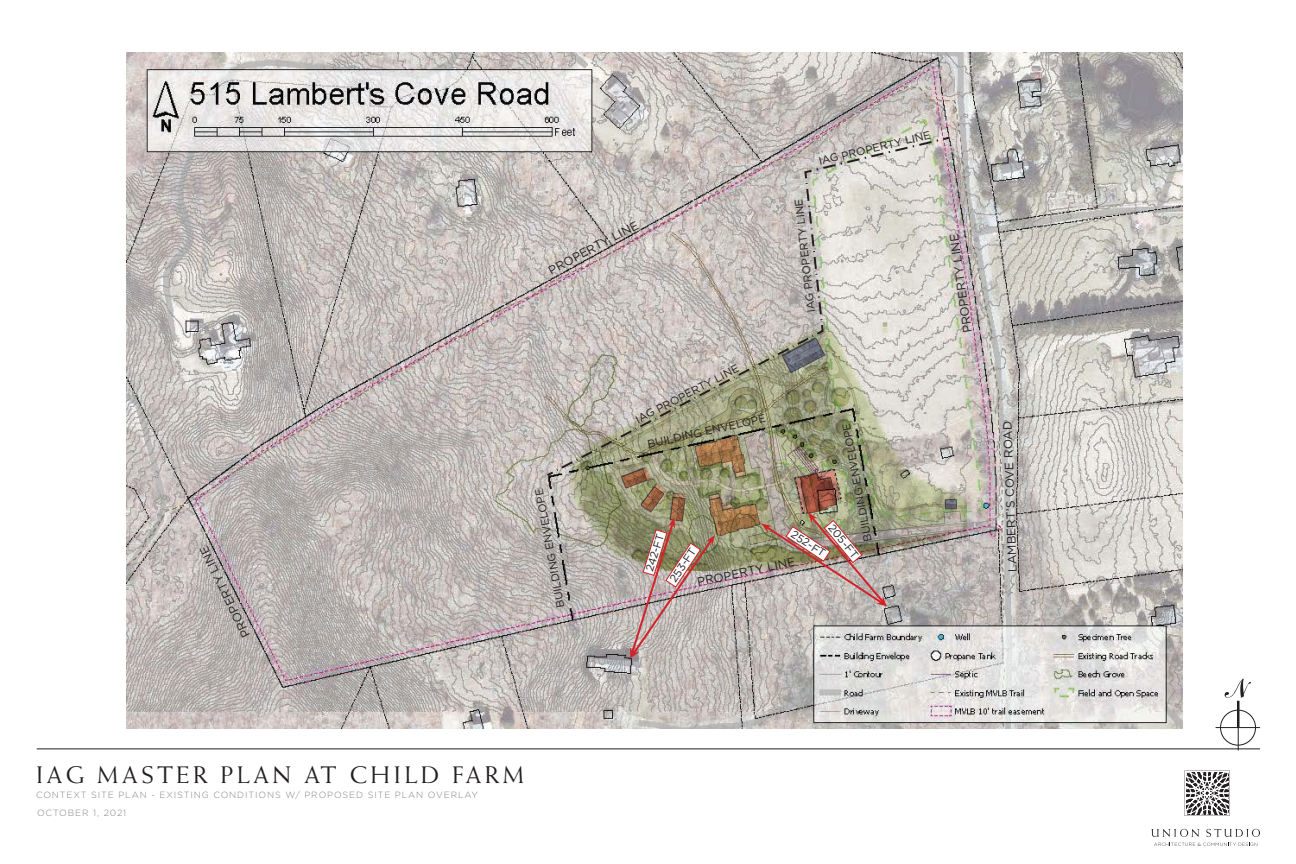
<style>
.page{position:relative;width:1296px;height:864px;background:#fff}
.page>*{position:absolute;margin:0;border:0;box-sizing:border-box;transform-origin:0 0}
.t1{font:24px "Weiss Std";letter-spacing:.15em;color:#231f20}
.t2{font:12px "Gotham";color:#231f20}
.t3{font:11px "Gotham";color:#231f20}
.t4{font:300 9px "Gotham";letter-spacing:.1em;color:#808285}
</style>
<div class="page">
<img style="left:126px;top:52px;width:1056px;height:676px">
<img style="left:887px;top:323px;width:80px;height:247px">
<hr style="left:37px;top:749px;width:1223px;height:1px;background:#231f20">
<svg style="left:1151px;top:829px;width:48px;height:8px"></svg>
<svg style="left:1206px;top:829px;width:54px;height:8px"></svg>
<svg style="left:1154px;top:843px;width:103px;height:3px"></svg>
<svg style="left:1184px;top:770px;width:46px;height:46px"></svg>
<svg style="left:545px;top:135px;width:407px;height:343px;background:#ccc7c2"></svg>
<div style="left:1220px;top:710px;width:36px;height:35px;border:1px solid #231f20;border-radius:50%"></div>
<hr style="left:1238px;top:701px;width:1px;height:49px;background:#231f20">
<hr style="left:1216px;top:727px;width:44px;height:1px;background:#231f20">
<hr style="left:1237px;top:701px;width:3px;height:26px;background:#231f20">
<svg style="left:1225px;top:679px;width:26px;height:19px"></svg>
<img style="left:552px;top:333px;width:335px;height:326px">
<p class="t2" style="left:240px;top:640px;width:101px;rotate:-116deg">PROPERTY LINE</p>
<p class="t2" style="left:546px;top:264px;width:101px;rotate:-28deg">PROPERTY LINE</p>
<p class="t3" style="left:817px;top:154px;width:116px;rotate:-13deg">IAG PROPERTY LINE</p>
<p class="t3" style="left:804px;top:314px;width:116px;rotate:-96deg">IAG PROPERTY LINE</p>
<p class="t3" style="left:554px;top:609px;width:122px;rotate:-101deg">BUILDING ENVELOPE</p>
<p class="t3" style="left:633px;top:414px;width:116px;rotate:-27deg">IAG PROPERTY LINE</p>
<p class="t3" style="left:646px;top:437px;width:122px;rotate:-12deg">BUILDING ENVELOPE</p>
<p class="t3" style="left:862px;top:543px;width:122px;rotate:-101deg">BUILDING ENVELOPE</p>
<p class="t3" style="left:836px;top:521px;width:41px;rotate:50deg">205-FT</p>
<p class="t3" style="left:796px;top:527px;width:40px;rotate:34deg">252-FT</p>
<p class="t3" style="left:642px;top:569px;width:41px;rotate:-73deg">242-FT</p>
<p class="t3" style="left:666px;top:577px;width:40px;rotate:-56deg">253-FT</p>
<p class="t2" style="left:696px;top:574px;width:101px;rotate:-12deg">PROPERTY LINE</p>
<p class="t2" style="left:960px;top:334px;width:101px;rotate:-98deg">PROPERTY LINE</p>
<p class="t2" style="left:1005px;top:572px;width:152px;rotate:-92deg">LAMBERT’S COVE ROAD</p>
<h1 class="t1" style="left:36px;top:761px;width:490px">IAG MASTER PLAN AT CHILD FARM</h1>
<p class="t4" style="left:36px;top:789px;width:443px">CONTEXT SITE PLAN - EXISTING CONDITIONS W/ PROPOSED SITE PLAN OVERLAY</p>
<p class="t4" style="left:37px;top:807px;width:91px">OCTOBER 1, 2021</p>
</div>
